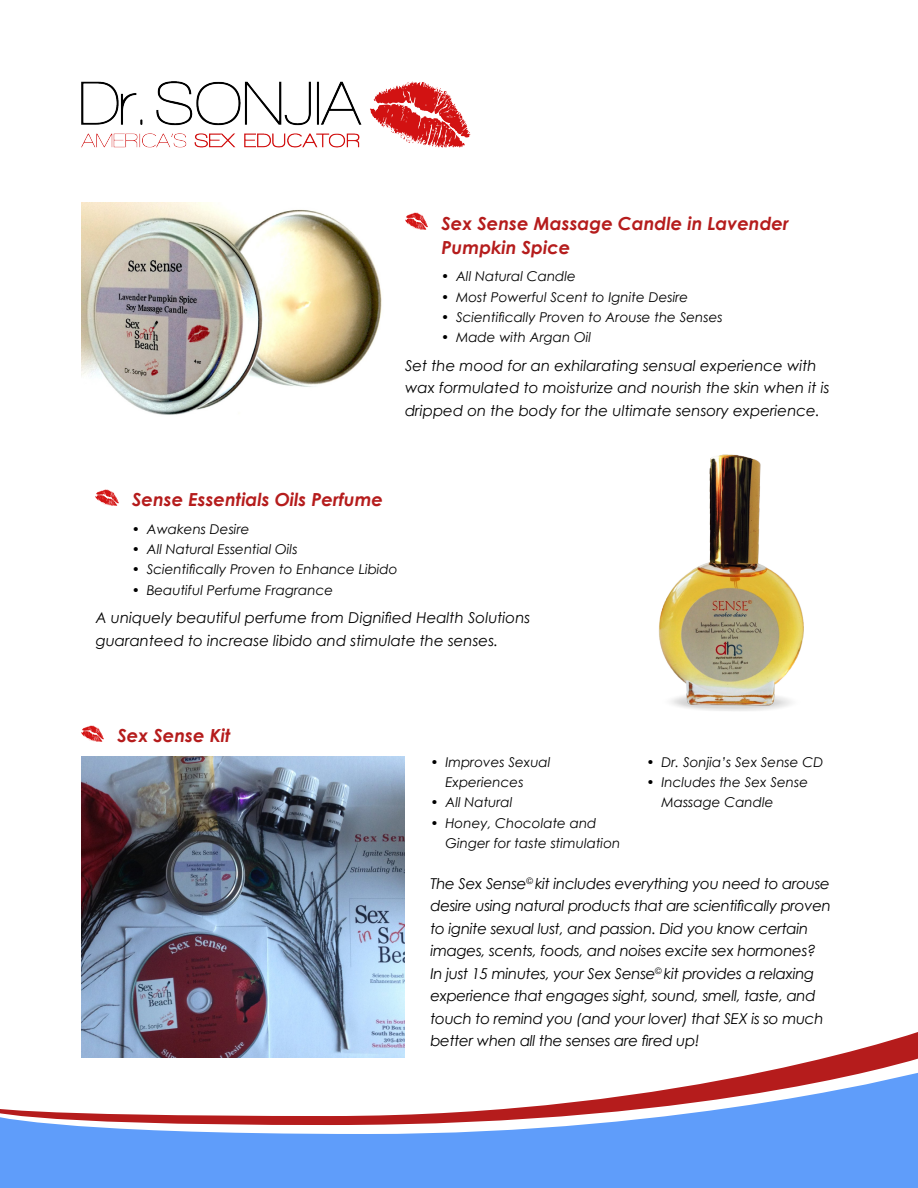
<style>
.page{position:relative;width:918px;height:1188px;background:#fff}
.page>*{position:absolute;margin:0;border:0;box-sizing:border-box;transform-origin:0 0}
.Subtitle{font:italic 700 18px/24px "Century Gothic";color:#b51c1c}
.t1{font:italic 15px/22.5px "Century Gothic";letter-spacing:-.02em;color:#000}
.t2{font:italic 15px/22.5px "Century Gothic";color:#000}
.t3{font:italic 13.5px/20.2px "Century Gothic";color:#000}
</style>
<div class="page">
<img style="left:81px;top:81px;width:390px;height:66px">
<div style="left:0;top:1125px;width:918px;height:63px;background:#5f9dfa"></div>
<svg style="left:0;top:1032px;width:918px;height:93px"></svg>
<img style="left:81px;top:757px;width:324px;height:300px">
<img style="left:81px;top:202px;width:301px;height:213px">
<img style="left:405px;top:213px;width:22px;height:17px">
<img style="left:659px;top:455px;width:145px;height:256px">
<img style="left:96px;top:489px;width:22px;height:17px">
<img style="left:81px;top:725px;width:22px;height:17px">
<p class="Subtitle" style="left:442px;top:211px;width:349px">Sex Sense Massage Candle in Lavender<br>Pumpkin Spice</p>
<p class="t3" style="left:441px;top:266px;width:137px">• All Natural Candle</p>
<p class="t3" style="left:441px;top:286px;width:249px">• Most Powerful Scent to Ignite Desire</p>
<p class="t3" style="left:441px;top:307px;width:283px">• Scientifically Proven to Arouse the Senses</p>
<p class="t3" style="left:441px;top:327px;width:152px">• Made with Argan Oil</p>
<p class="t2" style="left:405px;top:354px;width:426px">Set the mood for an exhilarating sensual experience with wax formulated to moisturize and nourish the skin when it is dripped on the body for the ultimate sensory experience.</p>
<p class="Subtitle" style="left:132px;top:487px;width:252px">Sense Essentials Oils Perfume</p>
<p class="t3" style="left:132px;top:519px;width:119px">• Awakens Desire</p>
<p class="t3" style="left:132px;top:539px;width:167px">• All Natural Essential Oils</p>
<p class="t3" style="left:132px;top:559px;width:267px">• Scientifically Proven to Enhance Libido</p>
<p class="t3" style="left:132px;top:579px;width:203px">• Beautiful Perfume Fragrance</p>
<p class="t2" style="left:96px;top:606px;width:436px">A uniquely beautiful perfume from Dignified Health Solutions guaranteed to increase libido and stimulate the senses.</p>
<p class="Subtitle" style="left:118px;top:723px;width:115px">Sex Sense Kit</p>
<p class="t3" style="left:445px;top:752px;width:107px;text-indent:-15px">• Improves Sexual<br>Experiences</p>
<p class="t3" style="left:430px;top:792px;width:84px">• All Natural</p>
<p class="t3" style="left:445px;top:813px;width:177px;text-indent:-15px">• Honey, Chocolate and<br>Ginger for taste stimulation</p>
<p class="t3" style="left:646px;top:752px;width:178px">• Dr. Sonjia’s Sex Sense CD</p>
<p class="t3" style="left:661px;top:772px;width:148px;text-indent:-15px">• Includes the Sex Sense<br>Massage Candle</p>
<p class="t1" style="left:430px;top:872px;width:402px">The Sex Sense<sup>©</sup> kit includes everything you need to arouse desire using natural products that are scientifically proven to ignite sexual lust, and passion. Did you know certain images, scents, foods, and noises excite sex hormones?<br>In just 15 minutes, your Sex Sense<sup>©</sup> kit provides a relaxing experience that engages sight, sound, smell, taste, and touch to remind you (and your lover) that SEX is so much better when all the senses are fired up!</p>
</div>
